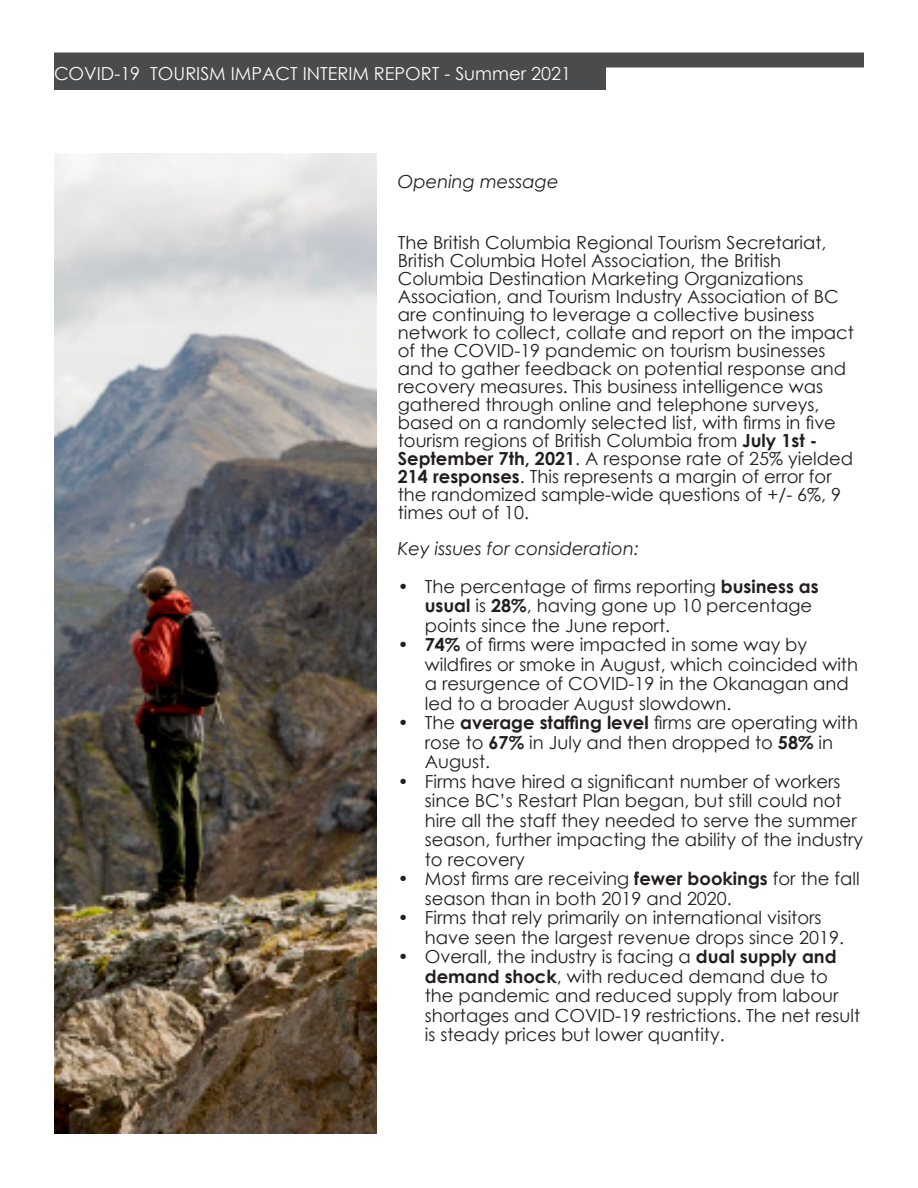
<style>
.page{position:relative;width:918px;height:1188px;background:#fff}
.page>*{position:absolute;margin:0;border:0;box-sizing:border-box;transform-origin:0 0}
.t1{font:18px/19.5px "Century Gothic";color:#231f20}
.t2{font:18px "Century Gothic";color:#fafafa}
.t3{font:italic 18px "Century Gothic";color:#231f20}
.s1{font-weight:700}
</style>
<div class="page">
<div style="left:54px;top:52px;width:810px;height:16px;background:#494b4c"></div>
<div style="left:54px;top:66px;width:551px;height:24px;background:#494b4c"></div>
<img style="left:54px;top:153px;width:322px;height:981px">
<p class="t2" style="left:54px;top:60px;width:519px">COVID-19 TOURISM IMPACT INTERIM REPORT - Summer 2021</p>
<p class="t3" style="left:398px;top:169px;width:162px">Opening message</p>
<p class="t1" style="left:398px;top:234px;width:458px;line-height:18px">The British Columbia Regional Tourism Secretariat, British Columbia Hotel Association, the British Columbia Destination Marketing Organizations Association, and Tourism Industry Association of BC are continuing to leverage a collective business network to collect, collate and report on the impact of the COVID-19 pandemic on tourism businesses and to gather feedback on potential response and recovery measures. This business intelligence was gathered through online and telephone surveys, based on a randomly selected list, with firms in five tourism regions of British Columbia from <span class="s1">July 1st - September 7th, 2021</span>. A response rate of 25% yielded <span class="s1">214 responses</span>. This represents a margin of error for the randomized sample-wide questions of +/- 6%, 9 times out of 10.</p>
<p class="t3" style="left:398px;top:536px;width:243px">Key issues for consideration:</p>
<p class="t1" style="left:425px;top:576px;width:395px;text-indent:-27px">• The percentage of firms reporting <span class="s1">business as usual</span> is <span class="s1">28%</span>, having gone up 10 percentage points since the June report.</p>
<p class="t1" style="left:425px;top:635px;width:435px;text-indent:-27px"><span class="s1">• 74%</span> of firms were impacted in some way by wildfires or smoke in August, which coincided with a resurgence of COVID-19 in the Okanagan and led to a broader August slowdown.</p>
<p class="t1" style="left:425px;top:713px;width:435px;text-indent:-27px">• The <span class="s1">average staffing level</span> firms are operating with rose to <span class="s1">67%</span> in July and then dropped to <span class="s1">58%</span> in<br>August.</p>
<p class="t1" style="left:425px;top:771px;width:440px;text-indent:-27px">• Firms have hired a significant number of workers since BC’s Restart Plan began, but still could not hire all the staff they needed to serve the summer season, further impacting the ability of the industry to recovery</p>
<p class="t1" style="left:425px;top:869px;width:436px;text-indent:-27px">• Most firms are receiving <span class="s1">fewer bookings</span> for the fall season than in both 2019 and 2020.</p>
<p class="t1" style="left:425px;top:908px;width:421px;text-indent:-27px">• Firms that rely primarily on international visitors have seen the largest revenue drops since 2019.</p>
<p class="t1" style="left:425px;top:947px;width:437px;text-indent:-27px">• Overall, the industry is facing a <span class="s1">dual supply and demand shock</span>, with reduced demand due to the pandemic and reduced supply from labour shortages and COVID-19 restrictions. The net result is steady prices but lower quantity.</p>
</div>
